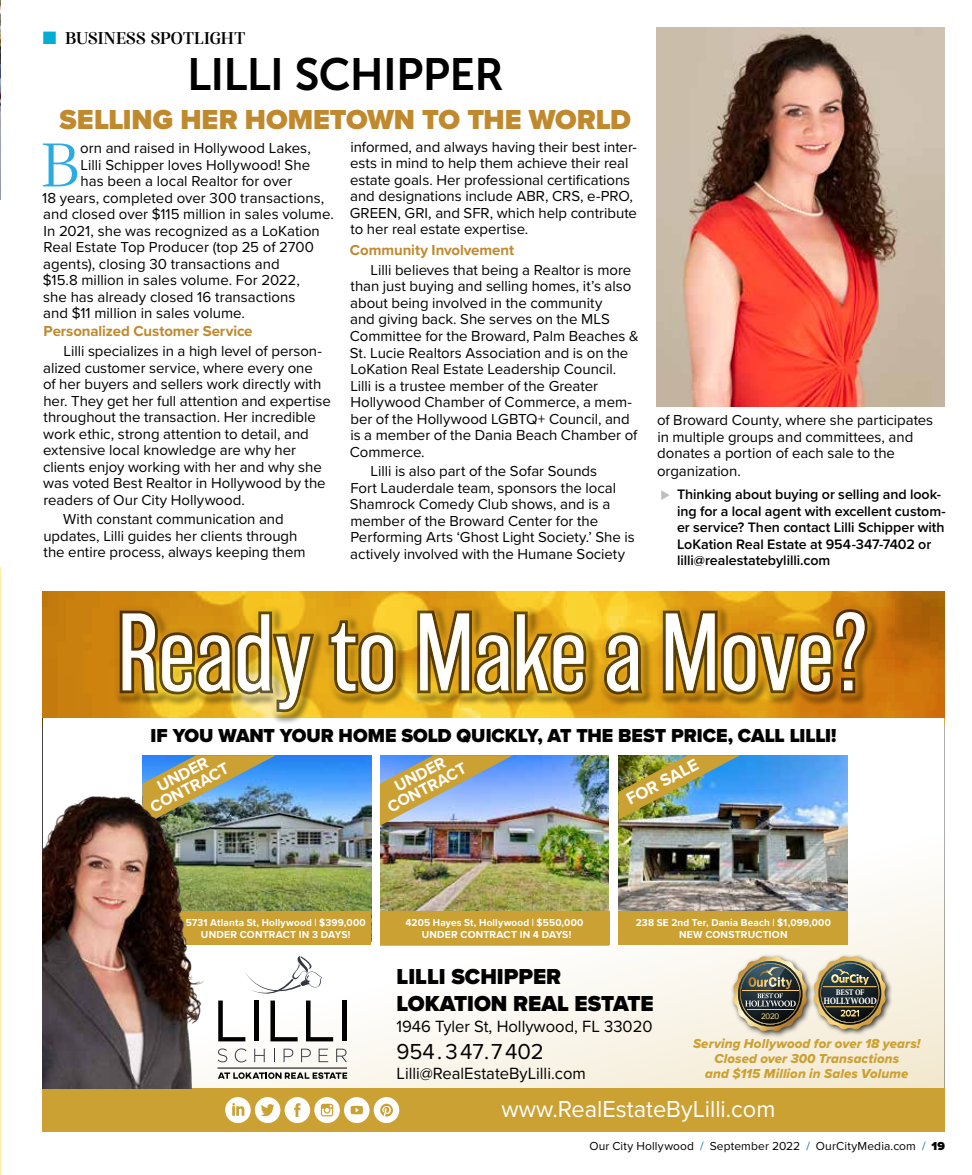
<style>
.page{position:relative;width:972px;height:1175px;background:#fff}
.page>*{position:absolute;margin:0;border:0;box-sizing:border-box;transform-origin:0 0}
.t1{font:200 100.95px "Balboa";letter-spacing:.01em;color:#fff;scale:.93 1}
.t2{font:64.95px "Alga";color:#2aace2}
.t3{font:45px "Museo Sans 700";letter-spacing:-.015em;color:#000}
.t4{font:900 28.5px "Proxima Nova";color:#c0892e}
.t5{font:24px "Proxima Nova";color:#fff}
.t6{font:900 22.5px/27px "Proxima Nova";color:#000}
.t7{font:22.5px "Proxima Nova";color:#000}
.t8{font:900 19.5px "Proxima Nova";color:#000}
.t9{font:600 18px "Alga";letter-spacing:.015em;color:#000}
.t10{font:700 17.25px "Proxima Nova";color:#fff}
.t11{font:16.8px "Proxima Nova";color:#000}
.t12{font:700 16.5px/15px "Proxima Nova";color:#fff;text-align:center}
.t13{font:15px/16.5px "Proxima Nova";color:#000}
.t14{font:700 15px "Proxima Nova";letter-spacing:-.005em;color:#c0892e}
.t15{font:600 14.25px/16.5px "Proxima Nova";color:#000}
.t16{font:13.5px/15px "Proxima Nova Extrabld It";letter-spacing:.01em;color:#cba133;text-align:center}
.t17{font:12px "Proxima Nova";letter-spacing:.01em;color:#000}
.t18{font:700 10.5px/12px "Proxima Nova";letter-spacing:.02em;color:#fff;text-align:center;scale:.95 1}
.t19{font:700 condensed 9.9px "Minion Pro";letter-spacing:-.04em;color:#fff}
.t20{font:700 condensed 8.7px "Minion Pro";letter-spacing:-.03em;color:#fff}
.t21{font:7.8px "Avenir";color:#fbe085;scale:1.08 1}
.s1{color:#00aed5}
.s2{color:#007089}
.s3{font-weight:900}
</style>
<div class="page">
<svg style="left:211px;top:742px;width:734px;height:346px"></svg>
<hr style="left:945px;top:591px;width:1px;height:540px;background:#000">
<hr style="left:42px;top:591px;width:1px;height:540px;background:#000">
<img style="left:142px;top:755px;width:229px;height:156px">
<div style="left:146px;top:911px;width:225px;height:34px;background:#cba133"></div>
<img style="left:380px;top:755px;width:229px;height:156px">
<div style="left:380px;top:911px;width:229px;height:34px;background:#cba133"></div>
<img style="left:618px;top:755px;width:230px;height:156px">
<div style="left:618px;top:911px;width:230px;height:34px;background:#cba133"></div>
<img style="left:619px;top:755px;width:121px;height:64px">
<img style="left:143px;top:755px;width:133px;height:70px">
<div style="left:42px;top:1088px;width:903px;height:43px;background:#cba133"></div>
<svg style="left:225px;top:1097px;width:174px;height:26px"></svg>
<hr style="left:342px;top:1000px;width:4px;height:41px;background:#000">
<svg style="left:218px;top:1048px;width:9px;height:14px"></svg>
<svg style="left:235px;top:1048px;width:12px;height:14px"></svg>
<svg style="left:254px;top:1048px;width:11px;height:14px"></svg>
<svg style="left:274px;top:1048px;width:1px;height:14px"></svg>
<svg style="left:284px;top:1048px;width:9px;height:14px"></svg>
<svg style="left:301px;top:1048px;width:10px;height:14px"></svg>
<svg style="left:319px;top:1048px;width:9px;height:14px"></svg>
<svg style="left:336px;top:1048px;width:11px;height:14px"></svg>
<svg style="left:218px;top:956px;width:115px;height:85px"></svg>
<svg style="left:218px;top:1072px;width:129px;height:6px"></svg>
<hr style="left:218px;top:1067px;width:129px;height:1px;background:#000">
<div style="left:730px;top:952px;width:84px;height:86px;background:#000;opacity:.75"></div>
<img style="left:733px;top:956px;width:74px;height:75px">
<svg style="left:42px;top:591px;width:903px;height:127px;background:#cf8510"></svg>
<img style="left:42px;top:791px;width:169px;height:297px">
<div style="left:811px;top:953px;width:81px;height:83px;background:#000;opacity:.75"></div>
<img style="left:814px;top:956px;width:72px;height:73px">
<div style="left:114px;top:603px;width:766px;height:122px;background:#000;opacity:.75"></div>
<svg style="left:110px;top:599px;width:767px;height:123px;background:#dfa622"></svg>
<svg style="left:380px;top:755px;width:133px;height:70px;background:#a7a79d"></svg>
<img style="left:0;top:0;width:1px;height:199px">
<img style="left:657px;top:27px;width:288px;height:379px">
<p class="t9" style="left:43px;top:27px;width:204px"><span class="s1">■</span> BUSINESS SPOTLIGHT</p>
<h3 class="t3" style="left:187px;top:50px;width:318px">LILLI SCHIPPER</h3>
<h3 class="t4" style="left:60px;top:98px;width:573px">SELLING HER HOMETOWN TO THE WORLD</h3>
<h2 class="t2" style="left:42px;top:129px;width:39px">B</h2>
<p class="t13" style="left:80px;top:139px;width:232px">orn and raised in Hollywood Lakes,</p>
<p class="t13" style="left:80px;top:156px;width:231px">Lilli Schipper loves Hollywood! She</p>
<p class="t13" style="left:81px;top:172px;width:213px">has been a local Realtor for over</p>
<p class="t13" style="left:42px;top:189px;width:283px">18 years, completed over 300 transactions,</p>
<p class="t13" style="left:43px;top:205px;width:292px">and closed over $115 million in sales volume.</p>
<p class="t13" style="left:43px;top:222px;width:278px">In 2021, she was recognized as a LoKation</p>
<p class="t13" style="left:43px;top:238px;width:272px">Real Estate Top Producer (top 25 of 2700</p>
<p class="t13" style="left:43px;top:255px;width:238px">agents), closing 30 transactions and</p>
<p class="t13" style="left:43px;top:271px;width:258px">$15.8 million in sales volume. For 2022,</p>
<p class="t13" style="left:43px;top:288px;width:254px">she has already closed 16 transactions</p>
<p class="t13" style="left:43px;top:304px;width:203px">and $11 million in sales volume.</p>
<p class="t14" style="left:44px;top:320px;width:211px">Personalized Customer Service</p>
<p class="t13" style="left:43px;top:342px;width:289px;text-indent:21px">Lilli specializes in a high level of person&shy;alized customer service, where every one<br>of her buyers and sellers work directly with her. They get her full attention and expertise throughout the transaction. Her incredible work ethic, strong attention to detail, and extensive local knowledge are why her clients enjoy working with her and why she was voted Best Realtor in Hollywood by the readers of Our City Hollywood.</p>
<p class="t13" style="left:43px;top:510px;width:264px;text-align:center">With constant communication and updates, Lilli guides her clients through the entire process, always keeping them</p>
<p class="t13" style="left:350px;top:138px;width:289px">informed, and always having their best inter&shy;ests in mind to help them achieve their real estate goals. Her professional certifications and designations include ABR, CRS, e-PRO, GREEN, GRI, and SFR, which help contribute to her real estate expertise.</p>
<p class="t14" style="left:350px;top:239px;width:166px">Community Involvement</p>
<p class="t13" style="left:350px;top:261px;width:290px;text-indent:21px">Lilli believes that being a Realtor is more than just buying and selling homes, it’s also about being involved in the community<br>and giving back. She serves on the MLS Committee for the Broward, Palm Beaches &amp; St. Lucie Realtors Association and is on the LoKation Real Estate Leadership Council.<br>Lilli is a trustee member of the Greater Hollywood Chamber of Commerce, a mem&shy;ber of the Hollywood LGBTQ+ Council, and is a member of the Dania Beach Chamber of Commerce.</p>
<p class="t13" style="left:350px;top:462px;width:286px;text-indent:21px">Lilli is also part of the Sofar Sounds<br>Fort Lauderdale team, sponsors the local Shamrock Comedy Club shows, and is a member of the Broward Center for the Performing Arts ‘Ghost Light Society.’ She is actively involved with the Humane Society</p>
<p class="t13" style="left:657px;top:411px;width:278px">of Broward County, where she participates in multiple groups and committees, and donates a portion of each sale to the</p>
<p class="t13" style="left:657px;top:462px;width:85px">organization.</p>
<p class="t15" style="left:677px;top:486px;width:270px">Thinking about buying or selling and look&shy;ing for a local agent with excellent custom&shy;er service? Then contact Lilli Schipper with LoKation Real Estate at 954-347-7402 or lilli@realestatebylilli.com</p>
<h1 class="t1" style="left:118px;top:599px;width:809px">Ready to Make a Move?</h1>
<h3 class="t8" style="left:150px;top:721px;width:688px">IF YOU WANT YOUR HOME SOLD QUICKLY, AT THE BEST PRICE, CALL LILLI!</h3>
<p class="t12" style="left:140px;top:787px;width:88px;rotate:-28deg">UNDER<br>CONTRACT</p>
<p class="t12" style="left:378px;top:787px;width:88px;rotate:-28deg">UNDER<br>CONTRACT</p>
<p class="t10" style="left:621px;top:789px;width:81px;rotate:-28deg">FOR SALE</p>
<p class="t18" style="left:186px;top:916px;width:191px">5731 Atlanta St, Hollywood | $399,000<br>UNDER CONTRACT IN 3 DAYS!</p>
<p class="t18" style="left:636px;top:916px;width:207px">238 SE 2nd Ter, Dania Beach | $1,099,000<br>NEW CONSTRUCTION</p>
<p class="t18" style="left:406px;top:916px;width:189px">4205 Hayes St, Hollywood | $550,000<br>UNDER CONTRACT IN 4 DAYS!</p>
<h3 class="t6" style="left:397px;top:963px;width:259px">LILLI SCHIPPER<br>LOKATION REAL ESTATE</h3>
<p class="t11" style="left:397px;top:1013px;width:258px">1946 Tyler St, Hollywood, FL 33020</p>
<h3 class="t7" style="left:397px;top:1034px;width:149px">954. 347.7402</h3>
<p class="t11" style="left:397px;top:1060px;width:191px">Lilli@RealEstateByLilli.com</p>
<h3 class="t5" style="left:501px;top:1091px;width:275px">www.RealEstateByLilli.com</h3>
<p class="t20" style="left:836px;top:986px;width:30px">BEST OF</p>
<p class="t19" style="left:823px;top:993px;width:55px">HOLLYWOOD</p>
<p class="t21" style="left:761px;top:1010px;width:18px">2020</p>
<p class="t16" style="left:693px;top:1035px;width:229px">Serving Hollywood for over 18 years!<br>Closed over 300 Transactions<br>and $115 Million in Sales Volume</p>
<p class="t17" style="left:589px;top:1137px;width:357px">Our City Hollywood <span class="s2">/</span> September 2022 <span class="s2">/</span> OurCityMedia.com <span class="s2">/</span> <span class="s3">19</span></p>
</div>
